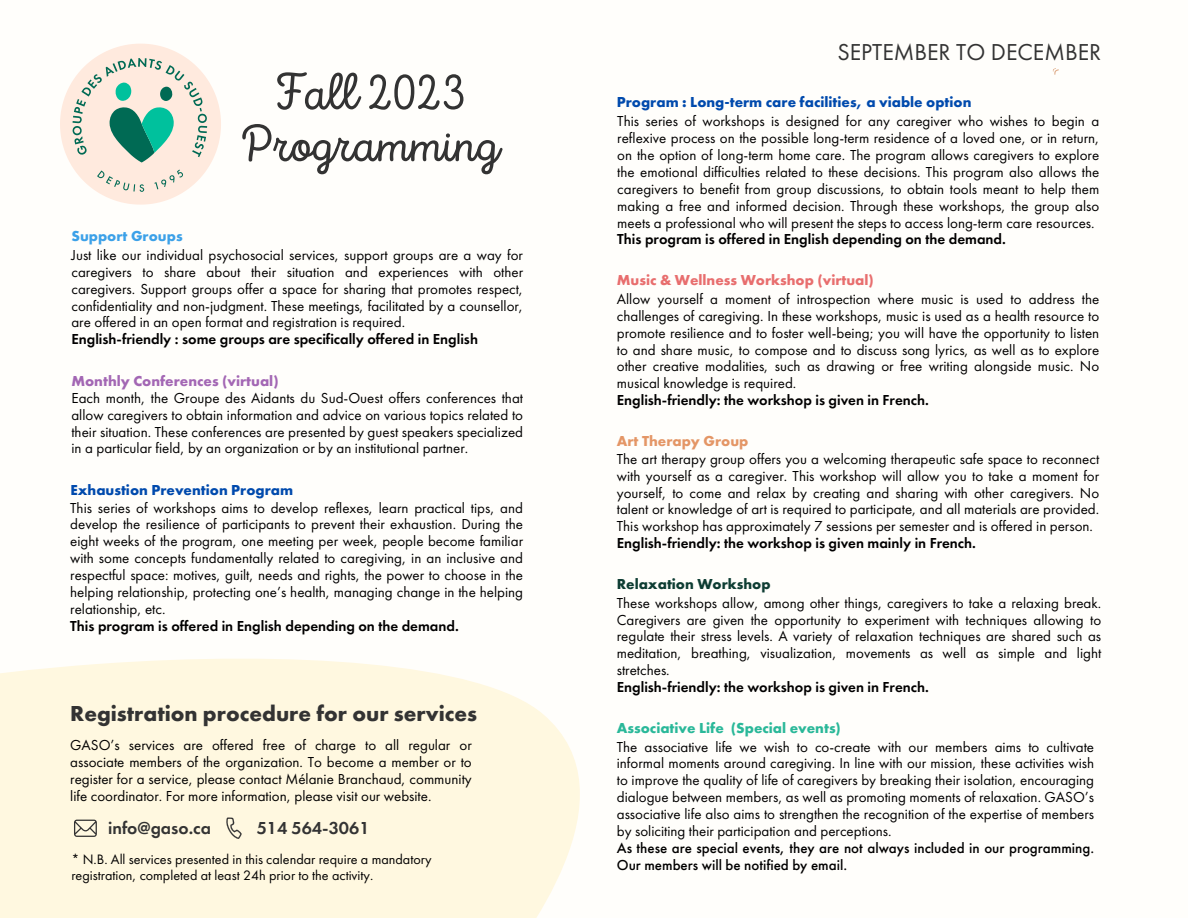
<style>
.page{position:relative;width:1188px;height:918px;background:#fffefb}
.page>*{position:absolute;margin:0;border:0;box-sizing:border-box;transform-origin:0 0}
.t1{font:52.35px "Intro Script";color:#333}
.t2{font:23.85px "Futura PT";color:#333}
.t3{font:700 22.5px "Futura PT";color:#333}
.t4{font:600 18px "Futura PT";color:#333}
.t5{font:15px/16.8px "Futura PT";color:#000;text-align:justify}
.t6{font:600 15px "Futura PT";color:#000}
.t7{font:500 15px/16.8px "Futura PT";color:#000}
.t8{font:700 15px "Futura PT";color:#004aad}
.t9{font:700 15px "Futura PT";color:#e86e6e}
.t10{font:700 15px "Futura PT";color:#2ab899}
.t11{font:700 15px "Futura PT";color:#a367b4}
.t12{font:700 15px "Futura PT";color:#0e3d33}
.t13{font:700 15px "Futura PT";color:#e49666}
.t14{font:700 15px "Futura PT";color:#3ca1e8}
.t15{font:14.1px/15.8px "Futura PT";color:#000}
</style>
<div class="page">
<svg style="left:1052px;top:68px;width:7px;height:7px"></svg>
<svg style="left:60px;top:44px;width:161px;height:161px"></svg>
<div style="left:0;top:659px;width:580px;height:259px;background:#fff8e0"></div>
<svg style="left:226px;top:817px;width:16px;height:22px"></svg>
<svg style="left:74px;top:820px;width:23px;height:17px"></svg>
<p class="t14" style="left:71px;top:226px;width:113px">Support Groups</p>
<p class="t1" style="left:273px;top:71px;width:195px">Fall 2023</p>
<p class="t1" style="left:241px;top:122px;width:259px">Programming</p>
<p class="t5" style="left:71px;top:246px;width:453px">Just like our individual psychosocial services, support groups are a way for caregivers to share about their situation and experiences with other caregivers. Support groups offer a space for sharing that promotes respect, confidentiality and non-judgment. These meetings, facilitated by a counsellor, are offered in an open format and registration is required.</p>
<p class="t6" style="left:71px;top:330px;width:408px">English-friendly : some groups are specifically offered in English</p>
<p class="t11" style="left:71px;top:371px;width:209px">Monthly Conferences (virtual)</p>
<p class="t5" style="left:71px;top:389px;width:453px">Each month, the Groupe des Aidants du Sud-Ouest offers conferences that allow caregivers to obtain information and advice on various topics related to their situation. These conferences are presented by guest speakers specialized in a particular field, by an organization or by an institutional partner.</p>
<p class="t8" style="left:70px;top:480px;width:224px">Exhaustion Prevention Program</p>
<p class="t5" style="left:70px;top:499px;width:454px">This series of workshops aims to develop reflexes, learn practical tips, and develop the resilience of participants to prevent their exhaustion. During the eight weeks of the program, one meeting per week, people become familiar with some concepts fundamentally related to caregiving, in an inclusive and respectful space: motives, guilt, needs and rights, the power to choose in the helping relationship, protecting one’s health, managing change in the helping relationship, etc.</p>
<p class="t6" style="left:70px;top:616px;width:390px">This program is offered in English depending on the demand.</p>
<p class="t3" style="left:70px;top:699px;width:408px">Registration procedure for our services</p>
<p class="t5" style="left:70px;top:737px;width:403px">GASO’s services are offered free of charge to all regular or associate members of the organization. To become a member or to register for a service, please contact Mélanie Branchaud, community life coordinator. For more information, please visit our website.</p>
<p class="t4" style="left:108px;top:816px;width:104px">info@gaso.ca</p>
<p class="t4" style="left:257px;top:816px;width:114px">514 564-3061</p>
<p class="t15" style="left:71px;top:851px;width:362px">* N.B. All services presented in this calendar require a mandatory registration, completed at least 24h prior to the activity.</p>
<p class="t2" style="left:837px;top:37px;width:265px">SEPTEMBER TO DECEMBER</p>
<p class="t8" style="left:617px;top:92px;width:356px">Program : Long-term care facilities, a viable option</p>
<p class="t5" style="left:617px;top:113px;width:483px">This series of workshops is designed for any caregiver who wishes to begin a reflexive process on the possible long-term residence of a loved one, or in return, on the option of long-term home care. The program allows caregivers to explore the emotional difficulties related to these decisions. This program also allows the caregivers to benefit from group discussions, to obtain tools meant to help them making a free and informed decision. Through these workshops, the group also meets a professional who will present the steps to access long-term care resources.</p>
<p class="t6" style="left:617px;top:230px;width:390px">This program is offered in English depending on the demand.</p>
<p class="t9" style="left:617px;top:271px;width:259px">Music &amp; Wellness Workshop (virtual)</p>
<p class="t5" style="left:617px;top:290px;width:484px">Allow yourself a moment of introspection where music is used to address the challenges of caregiving. In these workshops, music is used as a health resource to promote resilience and to foster well-being; you will have the opportunity to listen to and share music, to compose and to discuss song lyrics, as well as to explore other creative modalities, such as drawing or free writing alongside music. No musical knowledge is required.</p>
<p class="t6" style="left:617px;top:390px;width:314px">English-friendly: the workshop is given in French.</p>
<p class="t13" style="left:617px;top:431px;width:133px">Art Therapy Group</p>
<p class="t5" style="left:617px;top:450px;width:484px">The art therapy group offers you a welcoming therapeutic safe space to reconnect with yourself as a caregiver. This workshop will allow you to take a moment for yourself, to come and relax by creating and sharing with other caregivers. No talent or knowledge of art is required to participate, and all materials are provided.<br>This workshop has approximately 7 sessions per semester and is offered in person.</p>
<p class="t6" style="left:617px;top:533px;width:361px">English-friendly: the workshop is given mainly in French.</p>
<p class="t12" style="left:617px;top:574px;width:155px">Relaxation Workshop</p>
<p class="t5" style="left:617px;top:594px;width:486px">These workshops allow, among other things, caregivers to take a relaxing break.<br>Caregivers are given the opportunity to experiment with techniques allowing to regulate their stress levels. A variety of relaxation techniques are shared such as meditation, breathing, visualization, movements as well as simple and light stretches.</p>
<p class="t6" style="left:617px;top:677px;width:314px">English-friendly: the workshop is given in French.</p>
<p class="t10" style="left:617px;top:718px;width:226px">Associative Life (Special events)</p>
<p class="t5" style="left:617px;top:738px;width:479px">The associative life we wish to co-create with our members aims to cultivate informal moments around caregiving. In line with our mission, these activities wish to improve the quality of life of caregivers by breaking their isolation, encouraging dialogue between members, as well as promoting moments of relaxation. GASO’s associative life also aims to strengthen the recognition of the expertise of members by soliciting their participation and perceptions.</p>
<p class="t7" style="left:617px;top:839px;width:479px">As these are special events, they are not always included in our programming.<br>Our members will be notified by email.</p>
</div>
